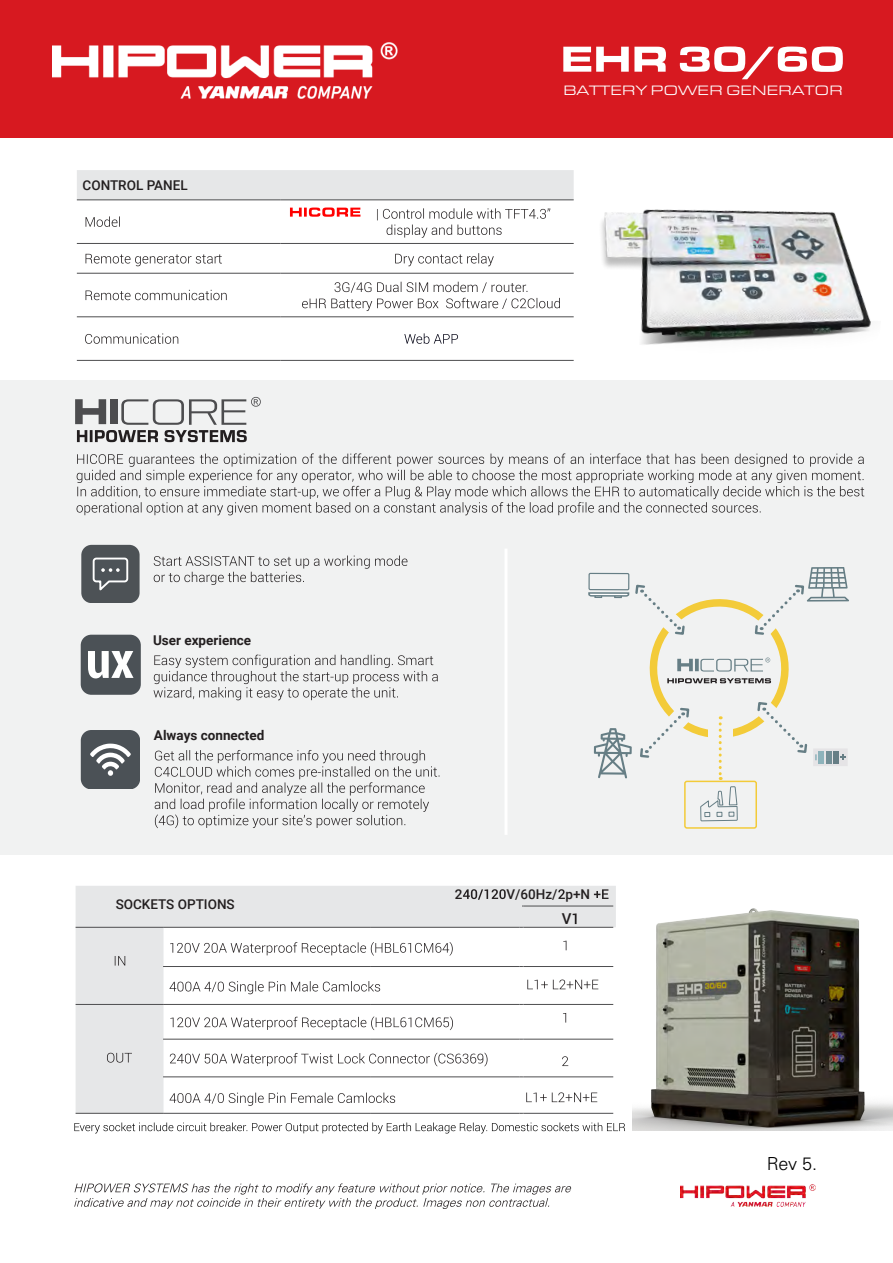
<style>
.page{position:relative;width:893px;height:1263px;background:#fff}
.page>*{position:absolute;margin:0;border:0;box-sizing:border-box;transform-origin:0 0}
.t1{font:300 18px "Univers LT Std";color:#000}
.t2{font:500 15px "Roboto";color:#231f20}
.t3{font:14.1px "Eurostile Ext";letter-spacing:.01em;color:#fff}
.t4{font:500 13.5px "Roboto";color:#231f20}
.t5{font:700 13.5px "Roboto";color:#231f20}
</style>
<div class="page">
<div style="left:0;top:0;width:893px;height:137px;background:#d71920"></div>
<div style="left:0;top:381px;width:893px;height:474px;background:#f1f2f2"></div>
<svg style="left:76px;top:886px;width:540px;height:227px"></svg>
<hr style="left:523px;top:906px;width:90px;height:1px;background:#4d4d4f">
<hr style="left:76px;top:927px;width:87px;height:1px;background:#4d4d4f">
<hr style="left:163px;top:927px;width:207px;height:1px;background:#4d4d4f">
<hr style="left:370px;top:927px;width:149px;height:1px;background:#4d4d4f">
<hr style="left:523px;top:927px;width:90px;height:1px;background:#4d4d4f">
<hr style="left:163px;top:966px;width:207px;height:1px;background:#4d4d4f">
<hr style="left:370px;top:966px;width:149px;height:1px;background:#4d4d4f">
<hr style="left:523px;top:966px;width:90px;height:1px;background:#4d4d4f">
<hr style="left:76px;top:1004px;width:87px;height:1px;background:#4d4d4f">
<hr style="left:76px;top:1113px;width:87px;height:1px;background:#4d4d4f">
<hr style="left:163px;top:1004px;width:207px;height:1px;background:#4d4d4f">
<hr style="left:370px;top:1004px;width:149px;height:1px;background:#4d4d4f">
<hr style="left:523px;top:1004px;width:90px;height:1px;background:#4d4d4f">
<hr style="left:163px;top:1039px;width:207px;height:1px;background:#4d4d4f">
<hr style="left:370px;top:1039px;width:149px;height:1px;background:#4d4d4f">
<hr style="left:523px;top:1039px;width:90px;height:1px;background:#4d4d4f">
<hr style="left:163px;top:1076px;width:207px;height:1px;background:#4d4d4f">
<hr style="left:370px;top:1076px;width:149px;height:1px;background:#4d4d4f">
<hr style="left:523px;top:1076px;width:90px;height:1px;background:#4d4d4f">
<hr style="left:163px;top:1113px;width:207px;height:1px;background:#4d4d4f">
<hr style="left:370px;top:1113px;width:149px;height:1px;background:#4d4d4f">
<hr style="left:523px;top:1113px;width:90px;height:1px;background:#4d4d4f">
<svg style="left:463px;top:889px;width:43px;height:11px"></svg>
<svg style="left:558px;top:889px;width:7px;height:10px"></svg>
<svg style="left:573px;top:913px;width:4px;height:11px"></svg>
<svg style="left:170px;top:942px;width:283px;height:14px"></svg>
<svg style="left:563px;top:941px;width:3px;height:9px"></svg>
<svg style="left:169px;top:981px;width:211px;height:13px"></svg>
<svg style="left:527px;top:979px;width:71px;height:10px"></svg>
<svg style="left:170px;top:1016px;width:283px;height:14px"></svg>
<svg style="left:563px;top:1013px;width:3px;height:9px"></svg>
<svg style="left:170px;top:1053px;width:318px;height:13px"></svg>
<svg style="left:562px;top:1056px;width:6px;height:10px"></svg>
<svg style="left:169px;top:1092px;width:116px;height:14px"></svg>
<svg style="left:291px;top:1092px;width:104px;height:11px"></svg>
<svg style="left:526px;top:1092px;width:71px;height:10px"></svg>
<img style="left:557px;top:209px;width:314px;height:151px">
<hr style="left:504px;top:549px;width:3px;height:286px;background:#fff">
<div style="left:81px;top:545px;width:58px;height:57px;background:#4d5256;border-radius:10px"></div>
<svg style="left:92px;top:557px;width:37px;height:34px"></svg>
<div style="left:81px;top:635px;width:60px;height:59px;background:#4b5156;border-radius:11px"></div>
<svg style="left:88px;top:651px;width:46px;height:27px"></svg>
<div style="left:81px;top:730px;width:59px;height:59px;background:#4b5156;border-radius:10px"></div>
<svg style="left:90px;top:744px;width:41px;height:32px"></svg>
<div style="left:77px;top:170px;width:497px;height:30px;background:#e6e7e8"></div>
<hr style="left:77px;top:200px;width:203px;height:1px;background:#4d4d4f">
<hr style="left:280px;top:200px;width:294px;height:1px;background:#4d4d4f">
<hr style="left:77px;top:243px;width:203px;height:1px;background:#4d4d4f">
<hr style="left:280px;top:243px;width:294px;height:1px;background:#4d4d4f">
<hr style="left:77px;top:273px;width:203px;height:1px;background:#4d4d4f">
<hr style="left:280px;top:273px;width:294px;height:1px;background:#4d4d4f">
<hr style="left:77px;top:317px;width:203px;height:1px;background:#4d4d4f">
<hr style="left:280px;top:317px;width:294px;height:1px;background:#4d4d4f">
<hr style="left:77px;top:360px;width:203px;height:1px;background:#4d4d4f">
<hr style="left:280px;top:360px;width:294px;height:1px;background:#4d4d4f">
<svg style="left:302px;top:282px;width:258px;height:29px"></svg>
<svg style="left:404px;top:333px;width:54px;height:11px"></svg>
<svg style="left:86px;top:216px;width:34px;height:11px"></svg>
<svg style="left:377px;top:208px;width:173px;height:30px"></svg>
<svg style="left:86px;top:254px;width:136px;height:12px"></svg>
<svg style="left:395px;top:253px;width:99px;height:13px"></svg>
<svg style="left:86px;top:290px;width:141px;height:10px"></svg>
<svg style="left:85px;top:333px;width:93px;height:11px"></svg>
<svg style="left:115px;top:956px;width:10px;height:9px"></svg>
<svg style="left:107px;top:1053px;width:25px;height:9px"></svg>
<svg style="left:74px;top:1122px;width:551px;height:11px"></svg>
<svg style="left:74px;top:1183px;width:497px;height:26px"></svg>
<svg style="left:154px;top:555px;width:253px;height:30px"></svg>
<svg style="left:153px;top:655px;width:285px;height:45px"></svg>
<svg style="left:155px;top:750px;width:284px;height:78px"></svg>
<svg style="left:587px;top:567px;width:262px;height:332px"></svg>
<svg style="left:290px;top:207px;width:70px;height:10px"></svg>
<img style="left:632px;top:894px;width:261px;height:237px">
<svg style="left:77px;top:453px;width:787px;height:62px"></svg>
<svg style="left:75px;top:397px;width:186px;height:45px"></svg>
<img style="left:680px;top:1185px;width:135px;height:22px">
<svg style="left:680px;top:46px;width:163px;height:33px"></svg>
<svg style="left:563px;top:47px;width:103px;height:25px"></svg>
<img style="left:53px;top:42px;width:344px;height:57px">
<p class="t4" style="left:83px;top:176px;width:107px">CONTROL PANEL</p>
<p class="t5" style="left:153px;top:630px;width:100px">User experience</p>
<p class="t5" style="left:154px;top:726px;width:112px">Always connected</p>
<p class="t4" style="left:116px;top:895px;width:121px">SOCKETS OPTIONS</p>
<p class="t3" style="left:564px;top:81px;width:281px">BATTERY POWER GENERATOR</p>
<p class="t4" style="left:455px;top:885px;width:9px">2</p>
<p class="t4" style="left:506px;top:885px;width:85px">V/60Hz/ p+N</p>
<p class="t2" style="left:562px;top:908px;width:11px">V</p>
<h1 class="t1" style="left:767px;top:1153px;width:52px">Rev 5.</h1>
</div>
